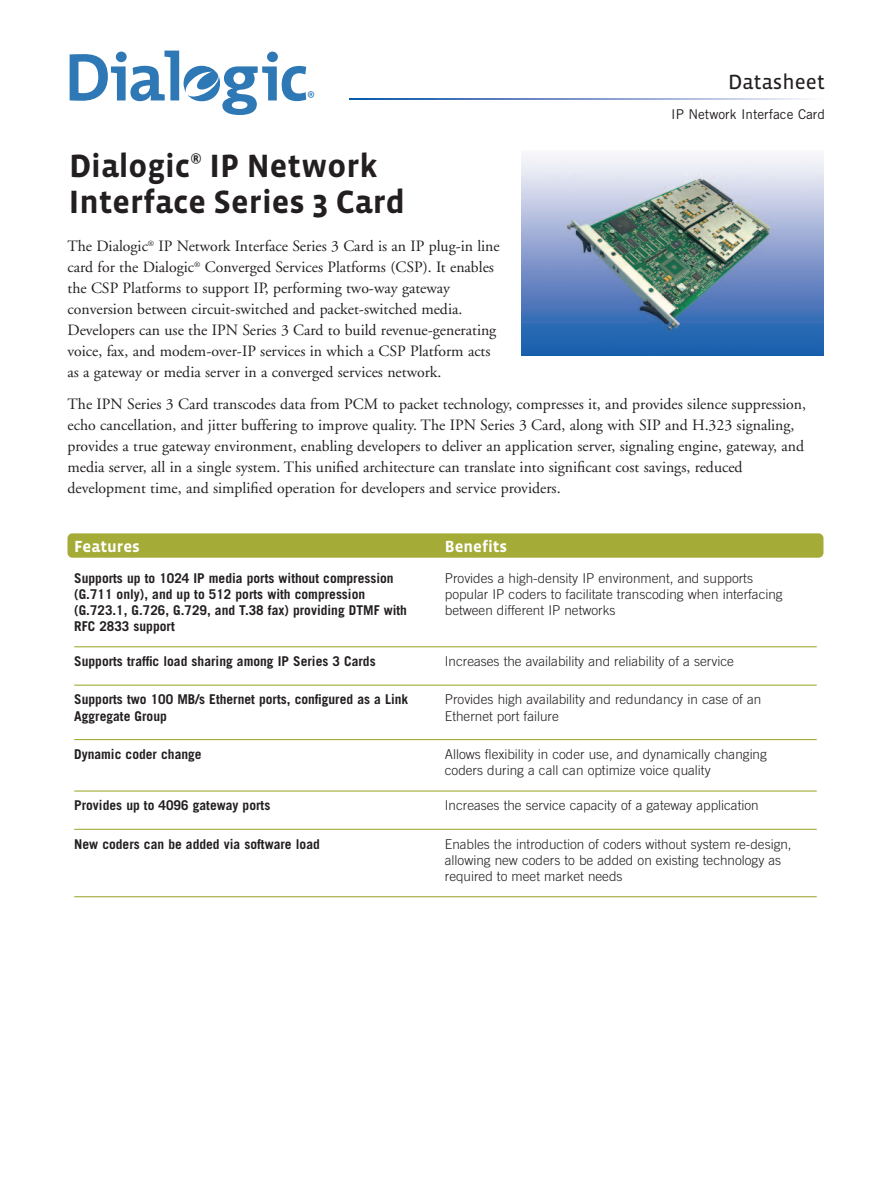
<style>
.page{position:relative;width:891px;height:1188px;background:#fff}
.page>*{position:absolute;margin:0;border:0;box-sizing:border-box;transform-origin:0 0}
.t1{font:700 33px/36px "Vista Sans";color:#231f20}
.t2{font:21px "Vista Sans Reg";color:#231f20}
.t3{font:700 16.5px "Vista Sans";color:#fff}
.t4{font:15.75px/21px "Adobe Garamond";color:#231f20}
.t5{font:300 13.5px/16.2px "Trade Gothic";color:#231f20}
.t6{font:700 13.5px/16.2px "Trade Gothic";color:#231f20}
.t7{font:13.5px "Trade Gothic";color:#231f20}
</style>
<div class="page">
<div style="left:68px;top:533px;width:756px;height:25px;background:#a4ac37;border-radius:5px"></div>
<svg style="left:70px;top:51px;width:244px;height:64px"></svg>
<svg style="left:349px;top:98px;width:460px;height:2px"></svg>
<img style="left:521px;top:156px;width:303px;height:199px">
<hr style="left:74px;top:646px;width:743px;height:1px;background:#a4ac37">
<hr style="left:74px;top:685px;width:743px;height:1px;background:#a4ac37">
<hr style="left:74px;top:739px;width:743px;height:1px;background:#a4ac37">
<hr style="left:74px;top:790px;width:743px;height:2px;background:#a4ac37">
<hr style="left:74px;top:829px;width:743px;height:1px;background:#a4ac37">
<hr style="left:74px;top:896px;width:743px;height:1px;background:#a4ac37">
<h1 class="t1" style="left:69px;top:150px;width:338px">Dialogic<sup>®</sup> IP Network<br>Interface Series 3 Card</h1>
<h2 class="t2" style="left:728px;top:73px;width:98px">Datasheet</h2>
<p class="t7" style="left:671px;top:109px;width:155px">IP Network Interface Card</p>
<p class="t4" style="left:67px;top:237px;width:434px">The Dialogic<sup>®</sup> IP Network Interface Series 3 Card is an IP plug-in line card for the Dialogic<sup>®</sup> Converged Services Platforms (CSP). It enables the CSP Platforms to support IP, performing two-way gateway conversion between circuit-switched and packet-switched media.<br>Developers can use the IPN Series 3 Card to build revenue-generating voice, fax, and modem-over-IP services in which a CSP Platform acts as a gateway or media server in a converged services network.</p>
<p class="t4" style="left:68px;top:395px;width:740px">The IPN Series 3 Card transcodes data from PCM to packet technology, compresses it, and provides silence suppression, echo cancellation, and jitter buffering to improve quality. The IPN Series 3 Card, along with SIP and H.323 signaling, provides a true gateway environment, enabling developers to deliver an application server, signaling engine, gateway, and media server, all in a single system. This unified architecture can translate into significant cost savings, reduced development time, and simplified operation for developers and service providers.</p>
<p class="t3" style="left:74px;top:540px;width:67px">Features</p>
<p class="t3" style="left:445px;top:540px;width:64px">Benefits</p>
<p class="t6" style="left:74px;top:571px;width:334px">Supports up to 1024 IP media ports without compression (G.711 only), and up to 512 ports with compression (G.723.1, G.726, G.729, and T.38 fax) providing DTMF with RFC 2833 support</p>
<p class="t5" style="left:445px;top:571px;width:339px">Provides a high-density IP environment, and supports popular IP coders to facilitate transcoding when interfacing between different IP networks</p>
<p class="t6" style="left:74px;top:654px;width:303px">Supports traffic load sharing among IP Series 3 Cards</p>
<p class="t5" style="left:445px;top:654px;width:291px">Increases the availability and reliability of a service</p>
<p class="t6" style="left:74px;top:693px;width:336px">Supports two 100 MB/s Ethernet ports, configured as a Link<br>Aggregate Group</p>
<p class="t5" style="left:445px;top:693px;width:318px">Provides high availability and redundancy in case of an<br>Ethernet port failure</p>
<p class="t6" style="left:74px;top:747px;width:129px">Dynamic coder change</p>
<p class="t5" style="left:445px;top:747px;width:324px">Allows flexibility in coder use, and dynamically changing coders during a call can optimize voice quality</p>
<p class="t6" style="left:74px;top:799px;width:198px">Provides up to 4096 gateway ports</p>
<p class="t5" style="left:445px;top:799px;width:315px">Increases the service capacity of a gateway application</p>
<p class="t6" style="left:74px;top:837px;width:247px">New coders can be added via software load</p>
<p class="t5" style="left:445px;top:837px;width:348px">Enables the introduction of coders without system re-design, allowing new coders to be added on existing technology as required to meet market needs</p>
</div>
